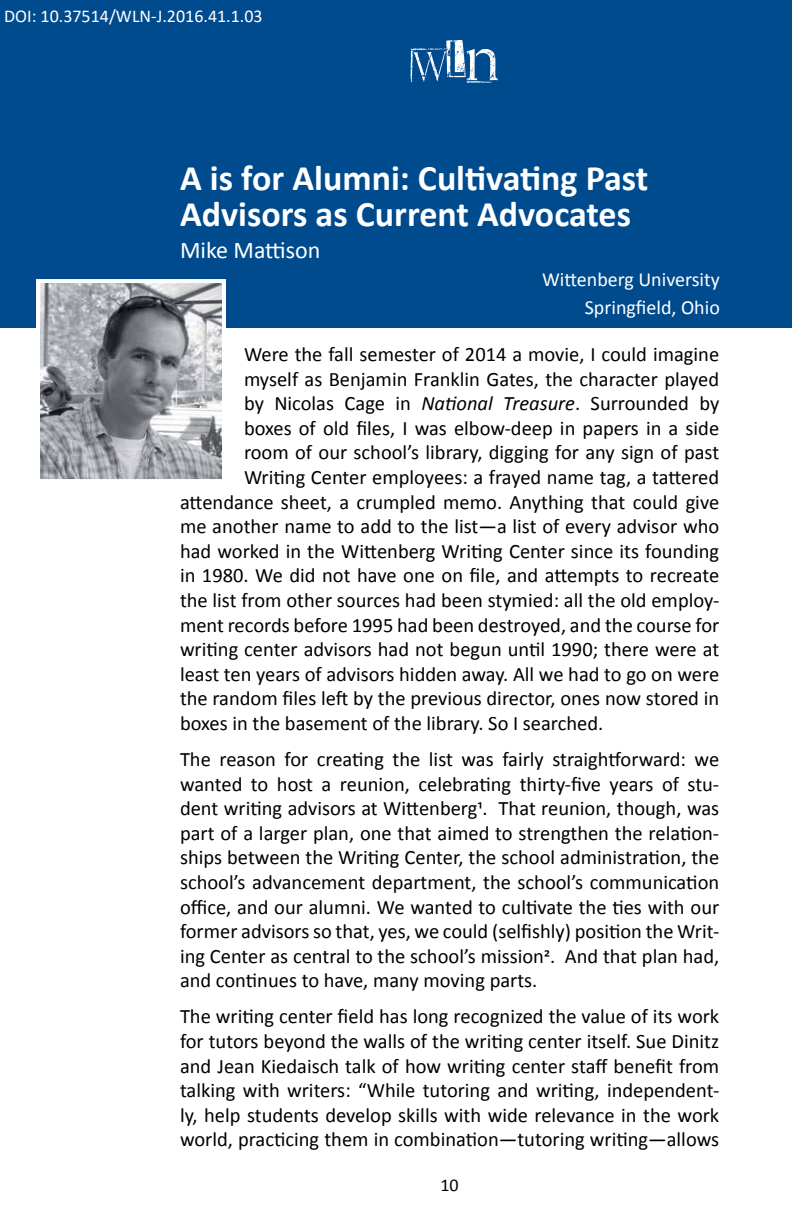
<style>
.page{position:relative;width:792px;height:1224px;background:#fff}
.page>*{position:absolute;margin:0;border:0;box-sizing:border-box;transform-origin:0 0}
.t1{font:70px "D Snet Stamped";color:#fff}
.t2{font:700 36px/36px "Calibri";color:#fff}
.t3{font:24px "Calibri";color:#fff}
.t4{font:20.4px/24.6px "Calibri";color:#000;text-align:justify}
.t5{font:20px/28px "Calibri";color:#fff;text-align:right}
.t6{font:18px "Calibri";color:#fff}
.t7{font:18px "Calibri";color:#000}
.s1{font-style:italic}
</style>
<div class="page">
<div style="left:0;top:0;width:792px;height:327px;background:#004b8d"></div>
<img style="left:41px;top:284px;width:180px;height:194px">
<div style="left:36px;top:279px;width:190px;height:204px;border:4px solid #fff"></div>
<p class="t6" style="left:4px;top:4px;width:260px">DOI: 10.37514/WLN-J.2016.41.1.03</p>
<h1 class="t1" style="left:398px;top:24px;width:106px">WLN</h1>
<h2 class="t2" style="left:180px;top:160px;width:470px">A is for Alumni: Cultivating Past<br>Advisors as Current Advocates</h2>
<p class="t3" style="left:180px;top:235px;width:142px">Mike Mattison</p>
<p class="t5" style="left:542px;top:265px;width:179px">Wittenberg University<br>Springfield, Ohio</p>
<p class="t4" style="left:244px;top:342px;width:477px">Were the fall semester of 2014 a movie, I could imagine</p>
<p class="t4" style="left:244px;top:367px;width:477px">myself as Benjamin Franklin Gates, the character played</p>
<p class="t4" style="left:244px;top:391px;width:477px">by Nicolas Cage in <span class="s1">National Treasure</span>. Surrounded by</p>
<p class="t4" style="left:244px;top:416px;width:477px">boxes of old files, I was elbow-deep in papers in a side</p>
<p class="t4" style="left:244px;top:440px;width:477px">room of our school’s library, digging for any sign of past</p>
<p class="t4" style="left:244px;top:465px;width:477px">Writing Center employees: a frayed name tag, a tattered</p>
<p class="t4" style="left:180px;top:490px;width:541px">attendance sheet, a crumpled memo. Anything that could give</p>
<p class="t4" style="left:180px;top:514px;width:541px">me another name to add to the list—a list of every advisor who</p>
<p class="t4" style="left:180px;top:539px;width:541px">had worked in the Wittenberg Writing Center since its founding</p>
<p class="t4" style="left:180px;top:563px;width:541px">in 1980. We did not have one on file, and attempts to recreate</p>
<p class="t4" style="left:180px;top:588px;width:541px">the list from other sources had been stymied: all the old employ-</p>
<p class="t4" style="left:180px;top:613px;width:541px">ment records before 1995 had been destroyed, and the course for</p>
<p class="t4" style="left:180px;top:637px;width:541px">writing center advisors had not begun until 1990; there were at</p>
<p class="t4" style="left:180px;top:662px;width:541px">least ten years of advisors hidden away. All we had to go on were</p>
<p class="t4" style="left:180px;top:686px;width:541px">the random files left by the previous director, ones now stored in</p>
<p class="t4" style="left:180px;top:711px;width:425px">boxes in the basement of the library. So I searched.</p>
<p class="t4" style="left:180px;top:747px;width:541px">The reason for creating the list was fairly straightforward: we wanted to host a reunion, celebrating thirty-five years of stu&shy;dent writing advisors at Wittenberg1. That reunion, though, was part of a larger plan, one that aimed to strengthen the relation&shy;ships between the Writing Center, the school administration, the school’s advancement department, the school’s communication office, and our alumni. We wanted to cultivate the ties with our former advisors so that, yes, we could (selfishly) position the Writ&shy;ing Center as central to the school’s mission2. And that plan had, and continues to have, many moving parts.</p>
<p class="t4" style="left:180px;top:1004px;width:541px">The writing center field has long recognized the value of its work for tutors beyond the walls of the writing center itself. Sue Dinitz and Jean Kiedaisch talk of how writing center staff benefit from talking with writers: “While tutoring and writing, independent&shy;ly, help students develop skills with wide relevance in the work world, practicing them in combination—tutoring writing—allows</p>
<p class="t7" style="left:441px;top:1173px;width:20px">10</p>
</div>
